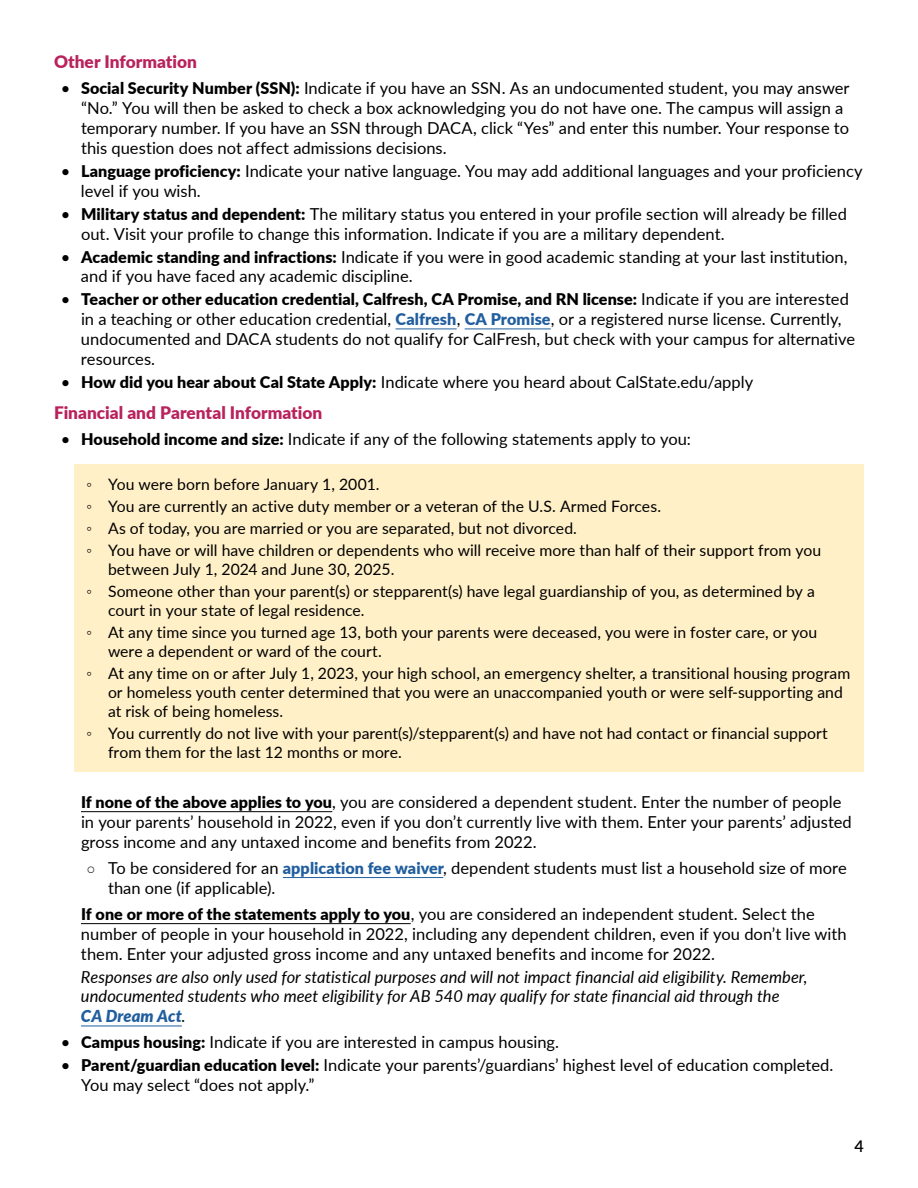
<style>
.page{position:relative;width:918px;height:1188px;background:#fff}
.page>*{position:absolute;margin:0;border:0;box-sizing:border-box;transform-origin:0 0}
.t1{font:900 17.25px "Lato";color:#b9225c}
.t2{font:16.5px/19.8px "Lato";color:#000}
.t3{font:italic 16.5px/19.8px "Lato";color:#000}
.t4{font:900 16.2px "Lato";letter-spacing:.005em;color:#000}
.t5{font:600 16.2px "Lato";color:#000}
.t6{font:15.75px/22.2px "Lato";letter-spacing:.005em;color:#000}
.s1{font-weight:900;font-size:16.2px}
.s2{font-weight:400;font-size:16.5px}
.s3{font-weight:900;font-size:16.2px;color:#215e9e}
.s4{font-family:"Arial"}
.s5{font-family:"Arial";font-size:15px}
.s6{font-weight:900;color:#215e9e}
</style>
<div class="page">
<hr style="left:396px;top:329px;width:61px;height:1px;background:#215e9e">
<hr style="left:465px;top:329px;width:86px;height:1px;background:#215e9e">
<hr style="left:81px;top:811px;width:251px;height:1px;background:#000">
<hr style="left:283px;top:877px;width:160px;height:1px;background:#215e9e">
<hr style="left:81px;top:923px;width:330px;height:1px;background:#000">
<hr style="left:81px;top:1026px;width:101px;height:1px;background:#215e9e">
<div style="left:74px;top:464px;width:790px;height:39px;background:#fff0c7"></div>
<div style="left:74px;top:486px;width:790px;height:40px;background:#fff0c7"></div>
<div style="left:74px;top:508px;width:790px;height:40px;background:#fff0c7"></div>
<div style="left:74px;top:530px;width:790px;height:59px;background:#fff0c7"></div>
<div style="left:74px;top:571px;width:790px;height:59px;background:#fff0c7"></div>
<div style="left:74px;top:612px;width:790px;height:59px;background:#fff0c7"></div>
<div style="left:74px;top:653px;width:790px;height:78px;background:#fff0c7"></div>
<div style="left:74px;top:713px;width:790px;height:59px;background:#fff0c7"></div>
<h3 class="t1" style="left:54px;top:49px;width:144px">Other Information</h3>
<p class="t2" style="left:81px;top:78px;width:770px;text-indent:-20px">• <span class="s1">Social Security Number (SSN):</span> Indicate if you have an SSN. As an undocumented student, you may answer “No.” You will then be asked to check a box acknowledging you do not have one. The campus will assign a temporary number. If you have an SSN through DACA, click “Yes” and enter this number. Your response to this question does not affect admissions decisions.</p>
<p class="t2" style="left:81px;top:160px;width:783px;text-indent:-20px">• <span class="s1">Language proficiency:</span> Indicate your native language. You may add additional languages and your proficiency level if you wish.</p>
<p class="t2" style="left:81px;top:203px;width:768px;text-indent:-20px">• <span class="s1">Military status and dependent:</span> The military status you entered in your profile section will already be filled out. Visit your profile to change this information. Indicate if you are a military dependent.</p>
<p class="t2" style="left:81px;top:246px;width:768px;text-indent:-20px">• <span class="s1">Academic standing and infractions:</span> Indicate if you were in good academic standing at your last institution, and if you have faced any academic discipline.</p>
<p class="t4" style="left:61px;top:287px;width:790px"><span class="s2">•</span> Teacher or other education credential, Calfresh, CA Promise, and RN license: <span class="s2">Indicate if you are interested</span></p>
<p class="t2" style="left:81px;top:309px;width:776px">in a teaching or other education credential, <span class="s3">Calfresh</span>, <span class="s3">CA Promise</span>, or a registered nurse license. Currently, undocumented and DACA students do not qualify for CalFresh, but check with your campus for alternative resources.</p>
<p class="t2" style="left:61px;top:371px;width:694px">• <span class="s1">How did you hear about Cal State Apply:</span> Indicate where you heard about CalState.edu/apply</p>
<h3 class="t1" style="left:54px;top:399px;width:270px">Financial and Parental Information</h3>
<p class="t2" style="left:61px;top:428px;width:632px">• <span class="s1">Household income and size:</span> Indicate if any of the following statements apply to you:</p>
<p class="t6" style="left:86px;top:472px;width:736px"><span class="s4">◦</span> You were born before January 1, 2001.<br><span class="s4">◦</span> You are currently an active duty member or a veteran of the U.S. Armed Forces.<br><span class="s4">◦</span> As of today, you are married or you are separated, but not divorced.<br><span class="s4">◦</span> You have or will have children or dependents who will receive more than half of their support from you</p>
<p class="t6" style="left:86px;top:557px;width:730px;text-indent:22px">between July 1, 2024 and June 30, 2025.<br><span class="s4">◦</span> Someone other than your parent(s) or stepparent(s) have legal guardianship of you, as determined by a</p>
<p class="t6" style="left:86px;top:598px;width:732px;text-indent:22px">court in your state of legal residence.<br><span class="s4">◦</span> At any time since you turned age 13, both your parents were deceased, you were in foster care, or you</p>
<p class="t6" style="left:86px;top:639px;width:766px;text-indent:22px">were a dependent or ward of the court.<br><span class="s4">◦</span> At any time on or after July 1, 2023, your high school, an emergency shelter, a transitional housing program</p>
<p class="t6" style="left:108px;top:682px;width:737px;line-height:18.9px">or homeless youth center determined that you were an unaccompanied youth or were self-supporting and at risk of being homeless.</p>
<p class="t6" style="left:108px;top:723px;width:721px;line-height:18.9px;text-indent:-22px"><span class="s4">◦</span> You currently do not live with your parent(s)/stepparent(s) and have not had contact or financial support from them for the last 12 months or more.</p>
<p class="t2" style="left:81px;top:791px;width:772px"><span class="s1">If none of the above applies to you</span>, you are considered a dependent student. Enter the number of people in your parents’ household in 2022, even if you don’t currently live with them. Enter your parents’ adjusted gross income and any untaxed income and benefits from 2022.</p>
<p class="t2" style="left:108px;top:857px;width:740px;text-indent:-22px"><span class="s5">○</span> To be considered for an <span class="s3">application fee waiver</span>, dependent students must list a household size of more than one (if applicable).</p>
<p class="t2" style="left:81px;top:903px;width:767px"><span class="s1">If one or more of the statements apply to you</span>, you are considered an independent student. Select the number of people in your household in 2022, including any dependent children, even if you don’t live with them. Enter your adjusted gross income and any untaxed benefits and income for 2022.</p>
<p class="t3" style="left:81px;top:966px;width:728px">Responses are also only used for statistical purposes and will not impact financial aid eligibility. Remember, undocumented students who meet eligibility for AB 540 may qualify for state financial aid through the<br><span class="s6">CA Dream Act</span>.</p>
<p class="t2" style="left:61px;top:1032px;width:500px">• <span class="s1">Campus housing:</span> Indicate if you are interested in campus housing.</p>
<p class="t2" style="left:81px;top:1055px;width:754px;text-indent:-20px">• <span class="s1">Parent/guardian education level:</span> Indicate your parents’/guardians’ highest level of education completed.<br>You may select “does not apply.”</p>
<p class="t5" style="left:855px;top:1134px;width:11px">4</p>
</div>
